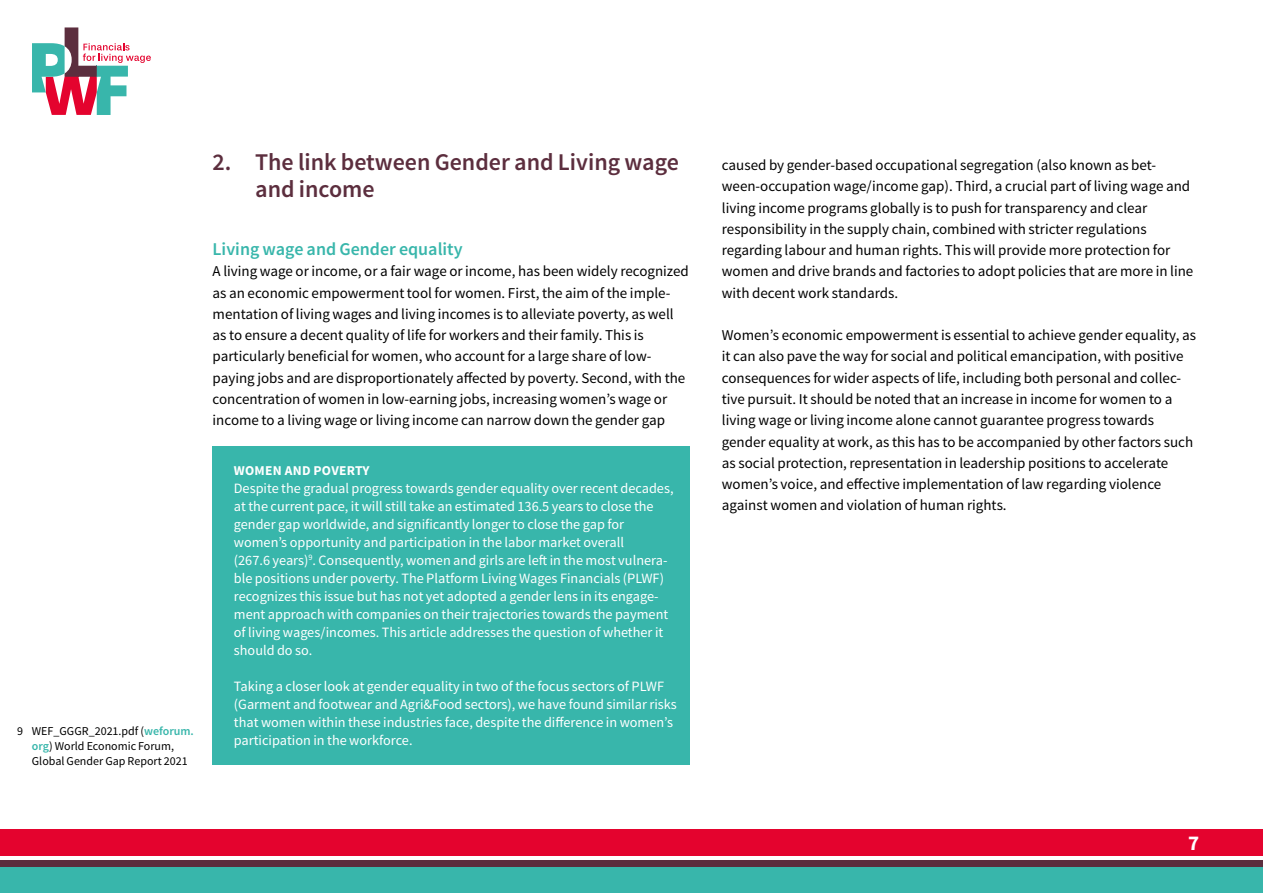
<style>
.page{position:relative;width:1263px;height:893px;background:#fff}
.page>*{position:absolute;margin:0;border:0;box-sizing:border-box;transform-origin:0 0}
.Kop{font:600 24px/27px "Source Sans Pro";color:#5c2e3e}
.t1{font:700 21px "Source Sans Pro";color:#fff}
._1e_tussenkop{font:600 18px "Source Sans Pro";color:#38b6ab}
.brood{font:15px/21.3px "Source Sans Pro";color:#000}
.kader{font:14.25px/18px "Source Sans Pro";color:#fff}
.Kaderkop{font:700 13.5px "Source Sans Pro";letter-spacing:.02em;color:#fff}
.noten{font:12px/15px "Source Sans Pro";color:#000}
.s1{font-weight:600;color:#38b6ab}
</style>
<div class="page">
<div style="left:0;top:829px;width:1263px;height:27px;background:#e4032e"></div>
<div style="left:0;top:866px;width:1263px;height:27px;background:#38b6ab"></div>
<div style="left:0;top:860px;width:1263px;height:6px;background:#5b2e3e"></div>
<svg style="left:32px;top:27px;width:119px;height:88px"></svg>
<div style="left:213px;top:446px;width:477px;height:319px;background:#38b6ab"></div>
<p class="noten" style="left:32px;top:724px;width:164px;text-indent:-15px">9 WEF_GGGR_2021.pdf (<span class="s1">weforum. org</span>) World Economic Forum,<br>Global Gender Gap Report 2021</p>
<p class="Kop" style="left:255px;top:149px;width:425px;text-indent:-43px">2. The link between Gender and Living wage and income</p>
<p class="_1e_tussenkop" style="left:213px;top:238px;width:252px">Living wage and Gender equality</p>
<p class="brood" style="left:213px;top:261px;width:478px">A living wage or income, or a fair wage or income, has been widely recognized as an economic empowerment tool for women. First, the aim of the imple&shy;mentation of living wages and living incomes is to alleviate poverty, as well as to ensure a decent quality of life for workers and their family. This is particularly beneficial for women, who account for a large share of low&shy;paying jobs and are disproportionately affected by poverty. Second, with the concentration of women in low-earning jobs, increasing women’s wage or income to a living wage or living income can narrow down the gender gap</p>
<p class="Kaderkop" style="left:234px;top:461px;width:137px">WOMEN AND POVERTY</p>
<p class="kader" style="left:234px;top:479px;width:441px">Despite the gradual progress towards gender equality over recent decades, at the current pace, it will still take an estimated 136.5 years to close the gender gap worldwide, and significantly longer to close the gap for women’s opportunity and participation in the labor market overall<br>(267.6 years)<sup>9</sup>. Consequently, women and girls are left in the most vulnera&shy;ble positions under poverty. The Platform Living Wages Financials (PLWF) recognizes this issue but has not yet adopted a gender lens in its engage&shy;ment approach with companies on their trajectories towards the payment of living wages/incomes. This article addresses the question of whether it should do so.</p>
<p class="kader" style="left:234px;top:677px;width:445px">Taking a closer look at gender equality in two of the focus sectors of PLWF (Garment and footwear and Agri&amp;Food sectors), we have found similar risks that women within these industries face, despite the difference in women’s participation in the workforce.</p>
<p class="brood" style="left:722px;top:155px;width:473px">caused by gender-based occupational segregation (also known as bet&shy;ween-occupation wage/income gap). Third, a crucial part of living wage and living income programs globally is to push for transparency and clear responsibility in the supply chain, combined with stricter regulations regarding labour and human rights. This will provide more protection for women and drive brands and factories to adopt policies that are more in line with decent work standards.</p>
<p class="brood" style="left:722px;top:325px;width:476px">Women’s economic empowerment is essential to achieve gender equality, as it can also pave the way for social and political emancipation, with positive consequences for wider aspects of life, including both personal and collec&shy;tive pursuit. It should be noted that an increase in income for women to a living wage or living income alone cannot guarantee progress towards gender equality at work, as this has to be accompanied by other factors such as social protection, representation in leadership positions to accelerate women’s voice, and effective implementation of law regarding violence against women and violation of human rights.</p>
<h2 class="t1" style="left:1188px;top:830px;width:13px">7</h2>
</div>
